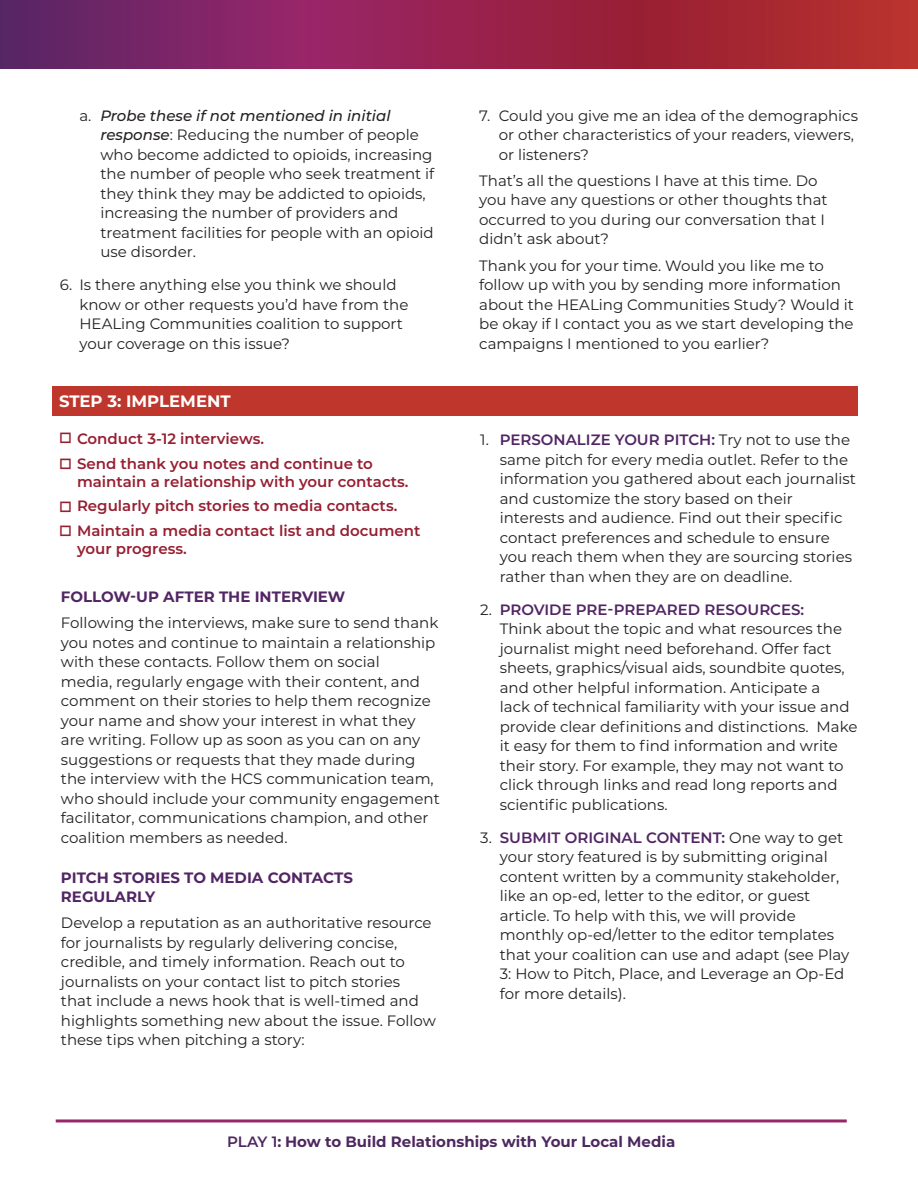
<style>
.page{position:relative;width:918px;height:1188px;background:#fff}
.page>*{position:absolute;margin:0;border:0;box-sizing:border-box;transform-origin:0 0}
.t1{font:700 16.5px "Montserrat";color:#fff}
.t2{font:15px/19.5px "Montserrat";color:#231f20}
.t3{font:600 15px/18px "Montserrat";color:#971f32}
.t4{font:700 15px/19.5px "Montserrat";color:#522564}
.t5{font:700 15px "Montserrat";color:#4d2860}
.s1{font-weight:500;font-style:italic}
.s2{font-weight:500;font-size:27px}
.s3{font-weight:600;color:#522564}
.s4{font-weight:600}
</style>
<div class="page">
<svg style="left:0;top:0;width:918px;height:69px;background:#92254d"></svg>
<hr style="left:56px;top:1119px;width:791px;height:3px;background:#992569">
<div style="left:52px;top:386px;width:806px;height:29px;background:#bf362d"></div>
<p class="t2" style="left:100px;top:105px;width:335px;text-indent:-21px">a. <span class="s1">Probe these if not mentioned in initial response</span>: Reducing the number of people who become addicted to opioids, increasing the number of people who seek treatment if they think they may be addicted to opioids, increasing the number of providers and treatment facilities for people with an opioid use disorder.</p>
<p class="t2" style="left:79px;top:275px;width:331px;text-indent:-20px">6. Is there anything else you think we should know or other requests you’d have from the HEALing Communities coalition to support your coverage on this issue?</p>
<p class="t1" style="left:59px;top:389px;width:173px">STEP 3: IMPLEMENT</p>
<p class="t3" style="left:58px;top:429px;width:208px"><span class="s2">□</span> Conduct 3-12 interviews.</p>
<p class="t3" style="left:77px;top:454px;width:333px;text-indent:-19px"><span class="s2">□</span> Send thank you notes and continue to maintain a relationship with your contacts.</p>
<p class="t3" style="left:58px;top:496px;width:341px"><span class="s2">□</span> Regularly pitch stories to media contacts.</p>
<p class="t3" style="left:77px;top:521px;width:345px;text-indent:-19px"><span class="s2">□</span> Maintain a media contact list and document your progress.</p>
<p class="t4" style="left:61px;top:586px;width:286px">FOLLOW-UP AFTER THE INTERVIEW</p>
<p class="t2" style="left:61px;top:613px;width:380px">Following the interviews, make sure to send thank you notes and continue to maintain a relationship with these contacts. Follow them on social<br>media, regularly engage with their content, and comment on their stories to help them recognize your name and show your interest in what they are writing. Follow up as soon as you can on any suggestions or requests that they made during the interview with the HCS communication team, who should include your community engagement facilitator, communications champion, and other coalition members as needed.</p>
<p class="t4" style="left:61px;top:867px;width:294px">PITCH STORIES TO MEDIA CONTACTS<br>REGULARLY</p>
<p class="t2" style="left:61px;top:913px;width:376px">Develop a reputation as an authoritative resource for journalists by regularly delivering concise, credible, and timely information. Reach out to journalists on your contact list to pitch stories<br>that include a news hook that is well-timed and highlights something new about the issue. Follow these tips when pitching a story:</p>
<p class="t2" style="left:499px;top:105px;width:361px;text-indent:-20px">7. Could you give me an idea of the demographics or other characteristics of your readers, viewers, or listeners?</p>
<p class="t2" style="left:479px;top:170px;width:350px">That’s all the questions I have at this time. Do you have any questions or other thoughts that occurred to you during our conversation that I didn’t ask about?</p>
<p class="t2" style="left:479px;top:255px;width:376px">Thank you for your time. Would you like me to follow up with you by sending more information about the HEALing Communities Study? Would it be okay if I contact you as we start developing the campaigns I mentioned to you earlier?</p>
<p class="t2" style="left:500px;top:430px;width:358px;text-indent:-20px">1. <span class="s3">PERSONALIZE YOUR PITCH:</span> Try not to use the same pitch for every media outlet. Refer to the information you gathered about each journalist and customize the story based on their interests and audience. Find out their specific contact preferences and schedule to ensure you reach them when they are sourcing stories rather than when they are on deadline.</p>
<p class="t2" style="left:500px;top:599px;width:359px;text-indent:-20px">2. <span class="s3">PROVIDE PRE-PREPARED RESOURCES:<br></span>Think about the topic and what resources the journalist might need beforehand. Offer fact sheets, graphics/visual aids, soundbite quotes, and other helpful information. Anticipate a<br>lack of technical familiarity with your issue and provide clear definitions and distinctions. Make it easy for them to find information and write their story. For example, they may not want to click through links and read long reports and scientific publications.</p>
<p class="t2" style="left:500px;top:827px;width:351px;text-indent:-20px">3. <span class="s3">SUBMIT ORIGINAL CONTENT:</span> One way to get your story featured is by submitting original content written by a community stakeholder, like an op-ed, letter to the editor, or guest article. To help with this, we will provide monthly op-ed/letter to the editor templates that your coalition can use and adapt (see Play 3: How to Pitch, Place, and Leverage an Op-Ed for more details).</p>
<p class="t5" style="left:227px;top:1131px;width:450px"><span class="s4">PLAY 1</span>: How to Build Relationships with Your Local Media</p>
</div>
